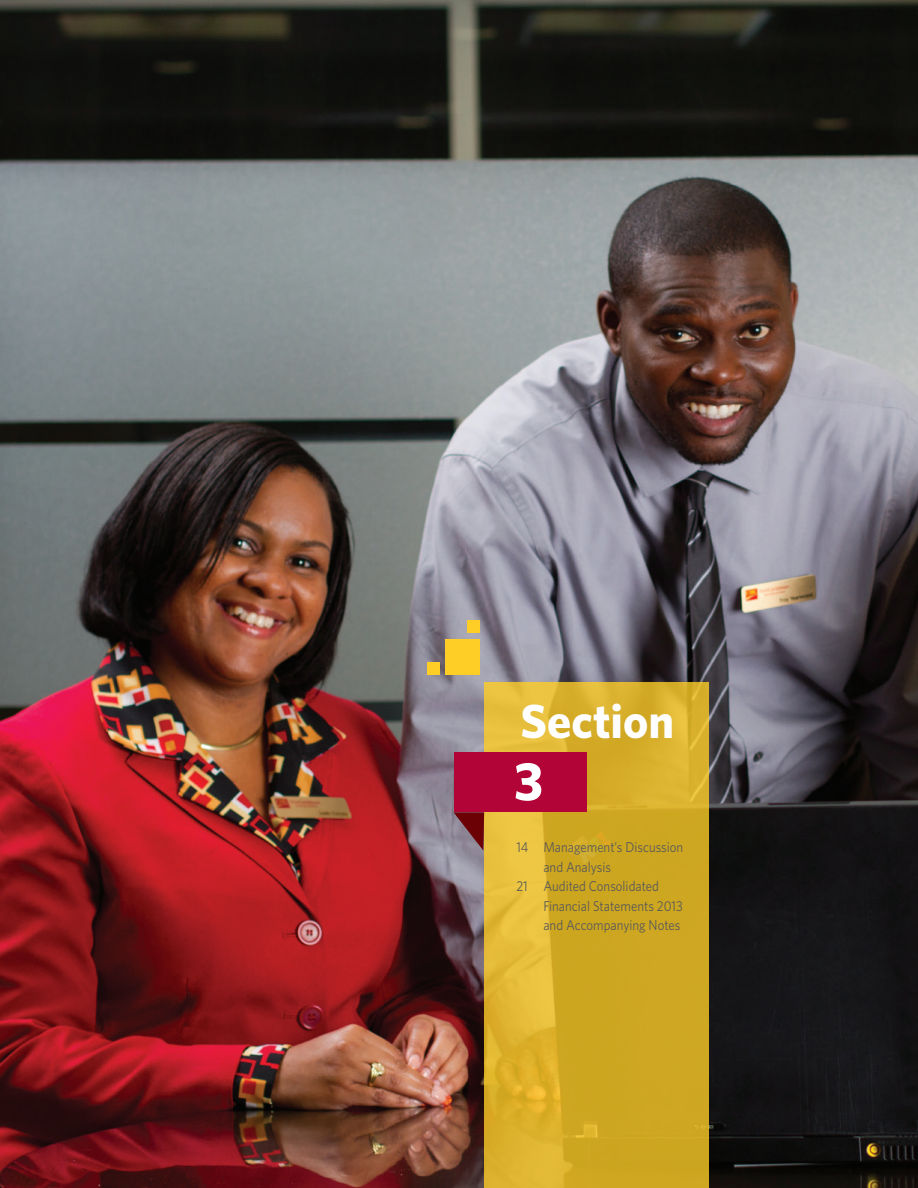
<style>
.page{position:relative;width:918px;height:1188px;background:#fff}
.page>*{position:absolute;margin:0;border:0;box-sizing:border-box;transform-origin:0 0}
.t1{font:700 54px "Whitney";color:#fff}
.t2{font:700 48px "Whitney";color:#fff}
.t3{font:14.25px/19.5px "Whitney";color:#57585a;scale:.9 1}
</style>
<div class="page">
<img style="left:0;top:0;width:918px;height:1188px">
<svg style="left:484px;top:683px;width:224px;height:505px;background:#d6ad29"></svg>
<div style="left:454px;top:753px;width:132px;height:59px;background:#b30437"></div>
<svg style="left:454px;top:812px;width:30px;height:38px"></svg>
<div style="left:445px;top:639px;width:35px;height:36px;background:#fecd26"></div>
<div style="left:427px;top:663px;width:13px;height:12px;background:#fecd26"></div>
<div style="left:468px;top:620px;width:12px;height:13px;background:#fecd26"></div>
<p class="t2" style="left:521px;top:689px;width:155px">Section</p>
<p class="t1" style="left:514px;top:745px;width:31px">3</p>
<p class="t3" style="left:543px;top:837px;width:157px;text-indent:-27px">14 Management’s Discussion and Analysis</p>
<p class="t3" style="left:543px;top:876px;width:156px;text-indent:-27px">21 Audited Consolidated<br>Financial Statements 2013 and Accompanying Notes</p>
</div>
